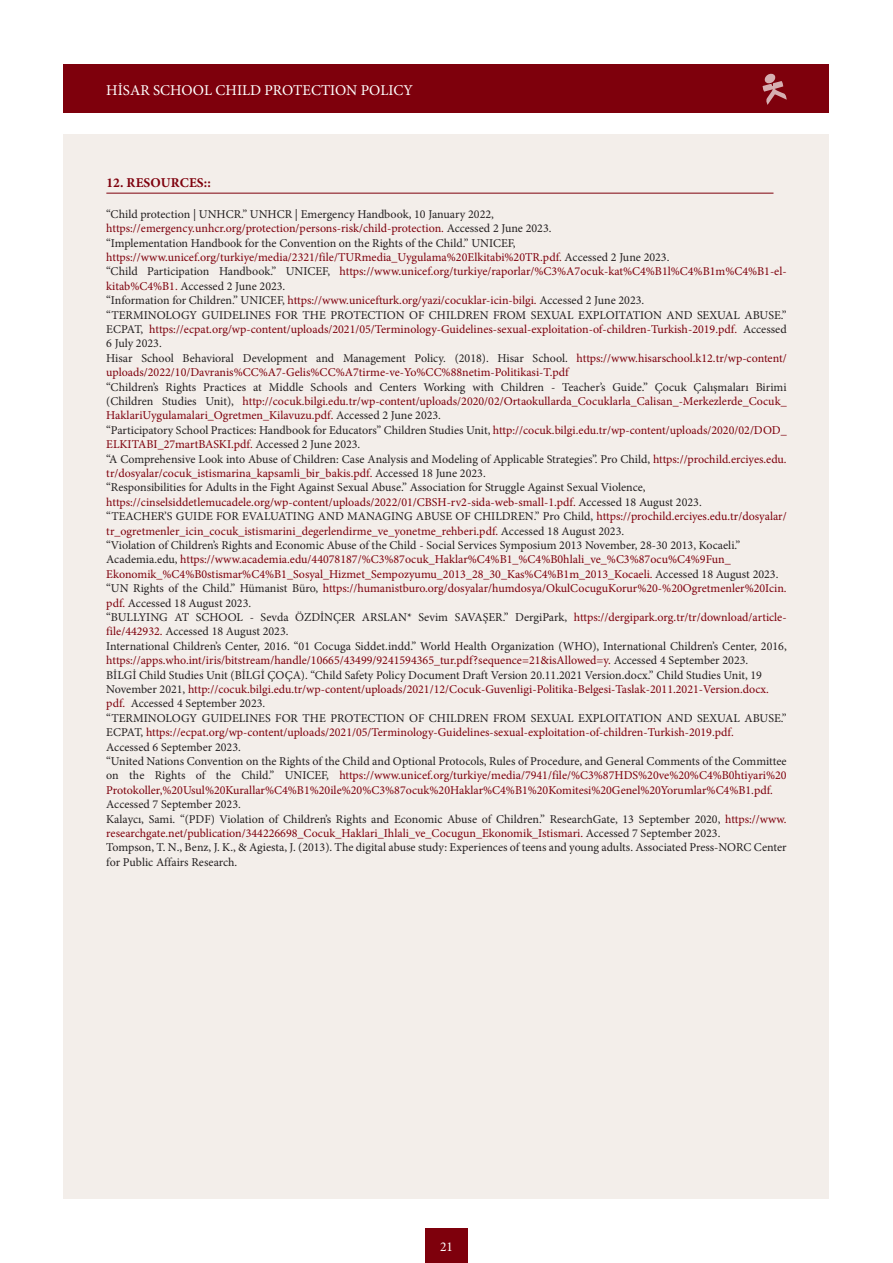
<style>
.page{position:relative;width:893px;height:1263px;background:#fff}
.page>*{position:absolute;margin:0;border:0;box-sizing:border-box;transform-origin:0 0}
.t1{font:15px "Minion Pro";color:#fff}
.t2{font:700 13.5px "Minion Pro";letter-spacing:.01em;color:#7e000c}
.t3{font:13.5px "Minion Pro";color:#fff}
.t4{font:12px/14.4px "Minion Pro";color:#7e000c}
.t5{font:12px/14.4px "Minion Pro";color:#231f20}
.s1{color:#231f20}
.s2{color:#7e000c}
</style>
<div class="page">
<div style="left:425px;top:1229px;width:43px;height:34px;background:#7e000c"></div>
<div style="left:64px;top:134px;width:765px;height:1065px;background:#f3eeea"></div>
<hr style="left:106px;top:193px;width:667px;height:1px;background:#7e000c">
<div style="left:64px;top:64px;width:765px;height:48px;background:#7e000c"></div>
<svg style="left:763px;top:73px;width:24px;height:32px"></svg>
<p class="t1" style="left:106px;top:80px;width:308px">HİSAR SCHOOL CHILD PROTECTION POLICY</p>
<p class="t2" style="left:106px;top:173px;width:106px">12. RESOURCES::</p>
<p class="t5" style="left:106px;top:207px;width:389px">“Child protection | UNHCR.” UNHCR | Emergency Handbook, 10 January 2022,</p>
<p class="t4" style="left:106px;top:221px;width:447px">https://emergency.unhcr.org/protection/persons-risk/child-protection. <span class="s1">Accessed 2 June 2023.</span></p>
<p class="t5" style="left:106px;top:236px;width:411px">“Implementation Handbook for the Convention on the Rights of the Child.” UNICEF,</p>
<p class="t4" style="left:106px;top:250px;width:565px">https://www.unicef.org/turkiye/media/2321/file/TURmedia_Uygulama%20Elkitabi%20TR.pdf. <span class="s1">Accessed 2 June 2023.</span></p>
<p class="t4" style="left:106px;top:264px;width:682px"><span class="s1">“Child Participation Handbook.” UNICEF,</span> https://www.unicef.org/turkiye/raporlar/%C3%A7ocuk-kat%C4%B1l%C4%B1m%C4%B1-el&shy;kitab%C4%B1. <span class="s1">Accessed 2 June 2023.</span></p>
<p class="t4" style="left:106px;top:293px;width:539px"><span class="s1">“Information for Children.” UNICEF,</span> https://www.unicefturk.org/yazi/cocuklar-icin-bilgi. <span class="s1">Accessed 2 June 2023.</span></p>
<p class="t4" style="left:106px;top:308px;width:682px;text-align:justify"><span class="s1">“TERMINOLOGY GUIDELINES FOR THE PROTECTION OF CHILDREN FROM SEXUAL EXPLOITATION AND SEXUAL ABUSE.” ECPAT,</span> https://ecpat.org/wp-content/uploads/2021/05/Terminology-Guidelines-sexual-exploitation-of-children-Turkish-2019.pdf. <span class="s1">Accessed 6 July 2023.</span></p>
<p class="t4" style="left:106px;top:351px;width:682px"><span class="s1">Hisar School Behavioral Development and Management Policy. (2018). Hisar School.</span> https://www.hisarschool.k12.tr/wp-content/ uploads/2022/10/Davranis%CC%A7-Gelis%CC%A7tirme-ve-Yo%CC%88netim-Politikasi-T.pdf</p>
<p class="t5" style="left:106px;top:380px;width:682px">“Children’s Rights Practices at Middle Schools and Centers Working with Children - Teacher’s Guide.” Çocuk Çalışmaları Birimi</p>
<p class="t4" style="left:106px;top:394px;width:682px"><span class="s1">(Children Studies Unit),</span> http://cocuk.bilgi.edu.tr/wp-content/uploads/2020/02/Ortaokullarda_Cocuklarla_Calisan_-Merkezlerde_Cocuk_<br>HaklariUygulamalari_Ogretmen_Kilavuzu.pdf. <span class="s1">Accessed 2 June 2023.</span></p>
<p class="t5" style="left:106px;top:423px;width:682px">“Participatory School Practices: Handbook for Educators” Children Studies Unit, <span class="s2">http://cocuk.bilgi.edu.tr/wp-content/uploads/2020/02/DOD_<br>ELKITABI_27martBASKI.pdf.</span> Accessed 2 June 2023.</p>
<p class="t5" style="left:106px;top:452px;width:682px">“A Comprehensive Look into Abuse of Children: Case Analysis and Modeling of Applicable Strategies”. Pro Child, <span class="s2">https://prochild.erciyes.edu. tr/dosyalar/cocuk_istismarina_kapsamli_bir_bakis.pdf.</span> Accessed 18 June 2023.</p>
<p class="t5" style="left:106px;top:480px;width:541px">“Responsibilities for Adults in the Fight Against Sexual Abuse.” Association for Struggle Against Sexual Violence,</p>
<p class="t4" style="left:106px;top:495px;width:597px">https://cinselsiddetlemucadele.org/wp-content/uploads/2022/01/CBSH-rv2-sida-web-small-1.pdf. <span class="s1">Accessed 18 August 2023.</span></p>
<p class="t4" style="left:106px;top:509px;width:682px"><span class="s1">“TEACHER’S GUIDE FOR EVALUATING AND MANAGING ABUSE OF CHILDREN.” Pro Child,</span> https://prochild.erciyes.edu.tr/dosyalar/ tr_ogretmenler_icin_cocuk_istismarini_degerlendirme_ve_yonetme_rehberi.pdf. <span class="s1">Accessed 18 August 2023.</span></p>
<p class="t5" style="left:106px;top:538px;width:636px">“Violation of Children’s Rights and Economic Abuse of the Child - Social Services Symposium 2013 November, 28-30 2013, Kocaeli.”<br>Academia.edu, <span class="s2">https://www.academia.edu/44078187/%C3%87ocuk_Haklar%C4%B1_%C4%B0hlali_ve_%C3%87ocu%C4%9Fun_</span></p>
<p class="t4" style="left:106px;top:567px;width:674px">Ekonomik_%C4%B0stismar%C4%B1_Sosyal_Hizmet_Sempozyumu_2013_28_30_Kas%C4%B1m_2013_Kocaeli. <span class="s1">Accessed 18 August 2023.</span></p>
<p class="t4" style="left:106px;top:581px;width:682px"><span class="s1">“UN Rights of the Child.” Hümanist Büro,</span> https://humanistburo.org/dosyalar/humdosya/OkulCocuguKorur%20-%20Ogretmenler%20Icin. pdf. <span class="s1">Accessed 18 August 2023.</span></p>
<p class="t5" style="left:106px;top:610px;width:682px">“BULLYING AT SCHOOL - Sevda ÖZDİNÇER ARSLAN* Sevim SAVAŞER.” DergiPark, <span class="s2">https://dergipark.org.tr/tr/download/article&shy;file/442932.</span> Accessed 18 August 2023.</p>
<p class="t5" style="left:106px;top:639px;width:682px">International Children’s Center, 2016. “01 Cocuga Siddet.indd.” World Health Organization (WHO), International Children’s Center, 2016, <span class="s2">https://apps.who.int/iris/bitstream/handle/10665/43499/9241594365_tur.pdf?sequence=21&amp;isAllowed=y.</span> Accessed 4 September 2023.</p>
<p class="t5" style="left:106px;top:668px;width:664px">BİLGİ Child Studies Unit (BİLGİ ÇOÇA). “Child Safety Policy Document Draft Version 20.11.2021 Version.docx.” Child Studies Unit, 19<br>November 2021, <span class="s2">http://cocuk.bilgi.edu.tr/wp-content/uploads/2021/12/Cocuk-Guvenligi-Politika-Belgesi-Taslak-2011.2021-Version.docx. pdf.</span> Accessed 4 September 2023.</p>
<p class="t4" style="left:106px;top:711px;width:682px"><span class="s1">“TERMINOLOGY GUIDELINES FOR THE PROTECTION OF CHILDREN FROM SEXUAL EXPLOITATION AND SEXUAL ABUSE.”<br>ECPAT,</span> https://ecpat.org/wp-content/uploads/2021/05/Terminology-Guidelines-sexual-exploitation-of-children-Turkish-2019.pdf.</p>
<p class="t5" style="left:106px;top:740px;width:136px">Accessed 6 September 2023.</p>
<p class="t4" style="left:106px;top:754px;width:682px;text-align:justify"><span class="s1">“United Nations Convention on the Rights of the Child and Optional Protocols, Rules of Procedure, and General Comments of the Committee on the Rights of the Child.” UNICEF,</span> https://www.unicef.org/turkiye/media/7941/file/%C3%87HDS%20ve%20%C4%B0htiyari%20<br>Protokoller,%20Usul%20Kurallar%C4%B1%20ile%20%C3%87ocuk%20Haklar%C4%B1%20Komitesi%20Genel%20Yorumlar%C4%B1.pdf.</p>
<p class="t5" style="left:106px;top:797px;width:136px">Accessed 7 September 2023.</p>
<p class="t5" style="left:106px;top:812px;width:682px">Kalaycı, Sami. “(PDF) Violation of Children’s Rights and Economic Abuse of Children.” ResearchGate, 13 September 2020, <span class="s2">https://www. researchgate.net/publication/344226698_Cocuk_Haklari_Ihlali_ve_Cocugun_Ekonomik_Istismari.</span> Accessed 7 September 2023.</p>
<p class="t5" style="left:106px;top:840px;width:682px">Tompson, T. N., Benz, J. K., &amp; Agiesta, J. (2013). The digital abuse study: Experiences of teens and young adults. Associated Press-NORC Center for Public Affairs Research.</p>
<p class="t3" style="left:440px;top:1237px;width:14px">21</p>
</div>
